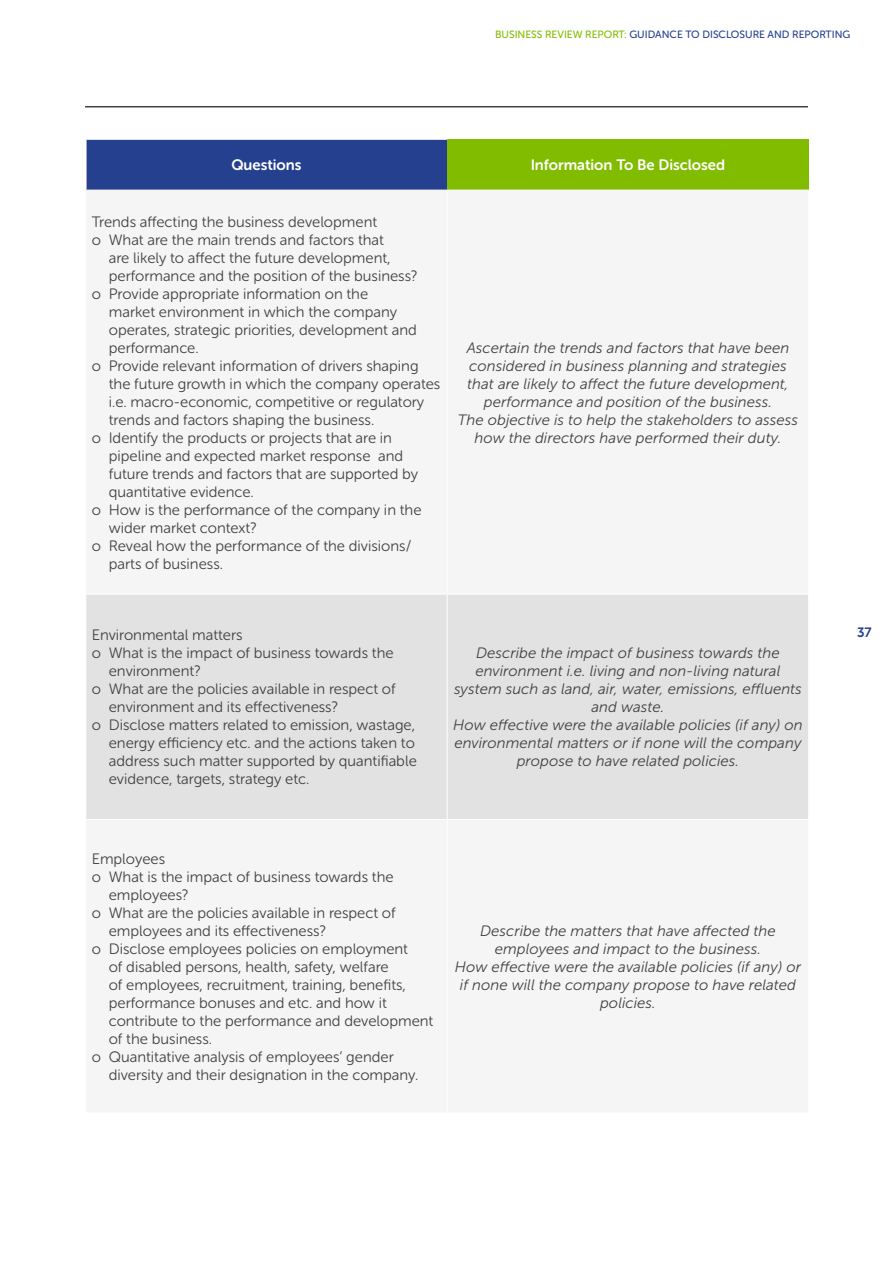
<style>
.page{position:relative;width:893px;height:1263px;background:#fff}
.page>*{position:absolute;margin:0;border:0;box-sizing:border-box;transform-origin:0 0}
.t1{font:15px "Museo Sans Rounded 300";color:#414042}
.t2{font:italic 15px/18px "Museo Sans 300";color:#414042;text-align:center}
.t3{font:15px "Museo Sans Rounded 700";color:#fff}
.t4{font:13.5px "Museo Sans Rounded 700";color:#25408f}
.t5{font:10.5px "Museo Sans Rounded 500";color:#25408f}
.s1{color:#82bc00}
</style>
<div class="page">
<hr style="left:85px;top:106px;width:723px;height:1px;background:#414042">
<div style="left:86px;top:139px;width:361px;height:51px;background:#25408f"></div>
<div style="left:447px;top:139px;width:362px;height:51px;background:#82bc00"></div>
<div style="left:86px;top:595px;width:722px;height:224px;background:#e2e2e3"></div>
<hr style="left:85px;top:138px;width:362px;height:2px;background:#fff">
<hr style="left:85px;top:140px;width:2px;height:50px;background:#fff">
<hr style="left:447px;top:594px;width:1px;height:225px;background:#fff">
<p class="t5" style="left:495px;top:29px;width:357px"><span class="s1">BUSINESS REVIEW REPORT:</span> GUIDANCE TO DISCLOSURE AND REPORTING</p>
<p class="t3" style="left:231px;top:157px;width:72px">Questions</p>
<p class="t3" style="left:531px;top:157px;width:196px">Information To Be Disclosed</p>
<p class="t1" style="left:92px;top:213px;width:287px">Trends affecting the business development</p>
<p class="t1" style="left:92px;top:231px;width:294px">o What are the main trends and factors that</p>
<p class="t1" style="left:109px;top:249px;width:283px">are likely to affect the future development,</p>
<p class="t1" style="left:109px;top:267px;width:310px">performance and the position of the business?</p>
<p class="t1" style="left:92px;top:285px;width:278px">o Provide appropriate information on the</p>
<p class="t1" style="left:109px;top:303px;width:290px">market environment in which the company</p>
<p class="t1" style="left:109px;top:321px;width:310px">operates, strategic priorities, development and</p>
<p class="t1" style="left:109px;top:339px;width:91px">performance.</p>
<p class="t1" style="left:92px;top:357px;width:328px">o Provide relevant information of drivers shaping</p>
<p class="t1" style="left:109px;top:375px;width:333px">the future growth in which the company operates</p>
<p class="t1" style="left:109px;top:393px;width:317px">i.e. macro-economic, competitive or regulatory</p>
<p class="t1" style="left:109px;top:411px;width:267px">trends and factors shaping the business.</p>
<p class="t1" style="left:92px;top:429px;width:302px">o Identify the products or projects that are in</p>
<p class="t1" style="left:109px;top:447px;width:296px">pipeline and expected market response and</p>
<p class="t1" style="left:109px;top:465px;width:311px">future trends and factors that are supported by</p>
<p class="t1" style="left:109px;top:483px;width:147px">quantitative evidence.</p>
<p class="t1" style="left:92px;top:501px;width:331px">o How is the performance of the company in the</p>
<p class="t1" style="left:109px;top:519px;width:150px">wider market context?</p>
<p class="t1" style="left:92px;top:537px;width:321px">o Reveal how the performance of the divisions/</p>
<p class="t1" style="left:109px;top:555px;width:116px">parts of business.</p>
<p class="t2" style="left:458px;top:339px;width:342px">Ascertain the trends and factors that have been considered in business planning and strategies that are likely to affect the future development, performance and position of the business.<br>The objective is to help the stakeholders to assess how the directors have performed their duty.</p>
<p class="t1" style="left:92px;top:627px;width:152px">Environmental matters</p>
<p class="t1" style="left:92px;top:645px;width:303px">o What is the impact of business towards the</p>
<p class="t1" style="left:109px;top:663px;width:93px">environment?</p>
<p class="t1" style="left:92px;top:681px;width:305px">o What are the policies available in respect of</p>
<p class="t1" style="left:109px;top:699px;width:231px">environment and its effectiveness?</p>
<p class="t1" style="left:92px;top:717px;width:325px">o Disclose matters related to emission, wastage,</p>
<p class="t1" style="left:109px;top:735px;width:308px">energy efficiency etc. and the actions taken to</p>
<p class="t1" style="left:109px;top:753px;width:310px">address such matter supported by quantifiable</p>
<p class="t1" style="left:109px;top:771px;width:202px">evidence, targets, strategy etc.</p>
<p class="t2" style="left:453px;top:644px;width:351px">Describe the impact of business towards the environment i.e. living and non-living natural system such as land, air, water, emissions, effluents and waste.<br>How effective were the available policies (if any) on environmental matters or if none will the company propose to have related policies.</p>
<p class="t1" style="left:92px;top:850px;width:75px">Employees</p>
<p class="t1" style="left:92px;top:868px;width:303px">o What is the impact of business towards the</p>
<p class="t1" style="left:109px;top:886px;width:81px">employees?</p>
<p class="t1" style="left:92px;top:904px;width:305px">o What are the policies available in respect of</p>
<p class="t1" style="left:109px;top:922px;width:219px">employees and its effectiveness?</p>
<p class="t1" style="left:92px;top:940px;width:318px">o Disclose employees policies on employment</p>
<p class="t1" style="left:109px;top:958px;width:281px">of disabled persons, health, safety, welfare</p>
<p class="t1" style="left:109px;top:976px;width:299px">of employees, recruitment, training, benefits,</p>
<p class="t1" style="left:109px;top:994px;width:279px">performance bonuses and etc. and how it</p>
<p class="t1" style="left:109px;top:1012px;width:326px">contribute to the performance and development</p>
<p class="t1" style="left:109px;top:1030px;width:105px">of the business.</p>
<p class="t1" style="left:92px;top:1048px;width:303px">o Quantitative analysis of employees’ gender</p>
<p class="t1" style="left:109px;top:1066px;width:311px">diversity and their designation in the company.</p>
<p class="t2" style="left:455px;top:922px;width:348px">Describe the matters that have affected the employees and impact to the business.<br>How effective were the available policies (if any) or if none will the company propose to have related policies.</p>
<p class="t4" style="left:857px;top:624px;width:16px">37</p>
</div>
